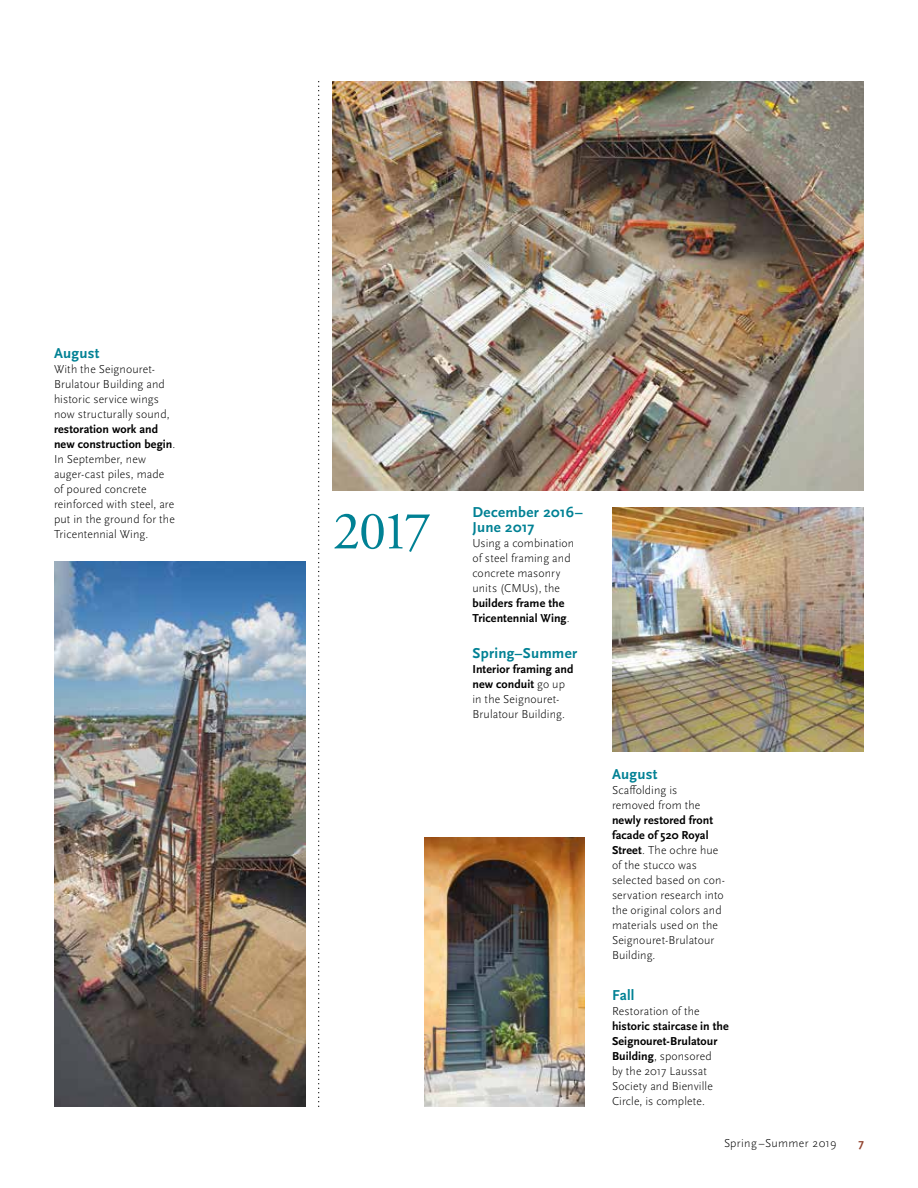
<style>
.page{position:relative;width:918px;height:1188px;background:#fff}
.page>*{position:absolute;margin:0;border:0;box-sizing:border-box;transform-origin:0 0}
.t1{font:54px "Adobe Garamond Pro";color:#008194}
.t2{font:700 15px/15px "Scala Sans OT";letter-spacing:.015em;color:#008194}
.t3{font:300 12px/15px "Scala Sans OT";letter-spacing:.01em;color:#000}
.t4{font:700 12px/15px "Scala Sans OT";letter-spacing:.005em;color:#000}
.t5{font:300 12px "Scala Sans OT";letter-spacing:.03em;color:#000}
.t6{font:700 12px "Scala Sans OT";color:#91432e}
.s1{font-weight:700}
.s2{font-weight:300}
</style>
<div class="page">
<img style="left:424px;top:837px;width:161px;height:270px">
<img style="left:333px;top:81px;width:531px;height:409px">
<img style="left:54px;top:562px;width:252px;height:545px">
<div style="left:317px;top:78px;width:5px;height:1029px;background:#000;opacity:.25"></div>
<img style="left:612px;top:508px;width:252px;height:244px">
<p class="t2" style="left:54px;top:346px;width:47px">August</p>
<p class="t3" style="left:54px;top:362px;width:117px">With the Seignouret-<br>Brulatour Building and historic service wings now structurally sound,</p>
<p class="t3" style="left:54px;top:422px;width:123px"><span class="s1">restoration work and new construction begin</span>.<br>In September, new auger-cast piles, made of poured concrete reinforced with steel, are put in the ground for the<br>Tricentennial Wing.</p>
<h1 class="t1" style="left:333px;top:499px;width:100px">2017</h1>
<p class="t2" style="left:472px;top:505px;width:112px">December 2016–<br>June 2017</p>
<p class="t3" style="left:472px;top:536px;width:103px">Using a combination of steel framing and concrete masonry units (CMUs), the</p>
<p class="t4" style="left:472px;top:596px;width:99px">builders frame the<br>Tricentennial Wing<span class="s2">.</span></p>
<p class="t2" style="left:472px;top:645px;width:106px">Spring–Summer</p>
<p class="t3" style="left:472px;top:661px;width:103px"><span class="s1">Interior framing and new conduit</span> go up in the Seignouret-<br>Brulatour Building.</p>
<p class="t2" style="left:612px;top:767px;width:47px">August</p>
<p class="t3" style="left:612px;top:783px;width:90px">Scaffolding is removed from the</p>
<p class="t3" style="left:612px;top:813px;width:114px"><span class="s1">newly restored front facade of 520 Royal<br>Street</span>. The ochre hue of the stucco was selected based on con&shy;servation research into the original colors and materials used on the<br>Seignouret-Brulatour<br>Building.</p>
<p class="t2" style="left:612px;top:988px;width:24px">Fall</p>
<p class="t3" style="left:612px;top:1004px;width:89px">Restoration of the</p>
<p class="t3" style="left:612px;top:1019px;width:118px"><span class="s1">historic staircase in the<br>Seignouret-Brulatour<br>Building</span>, sponsored<br>by the 2017 Laussat<br>Society and Bienville<br>Circle, is complete.</p>
<p class="t5" style="left:724px;top:1137px;width:114px">Spring–Summer 2019</p>
<p class="t6" style="left:858px;top:1137px;width:7px">7</p>
</div>
